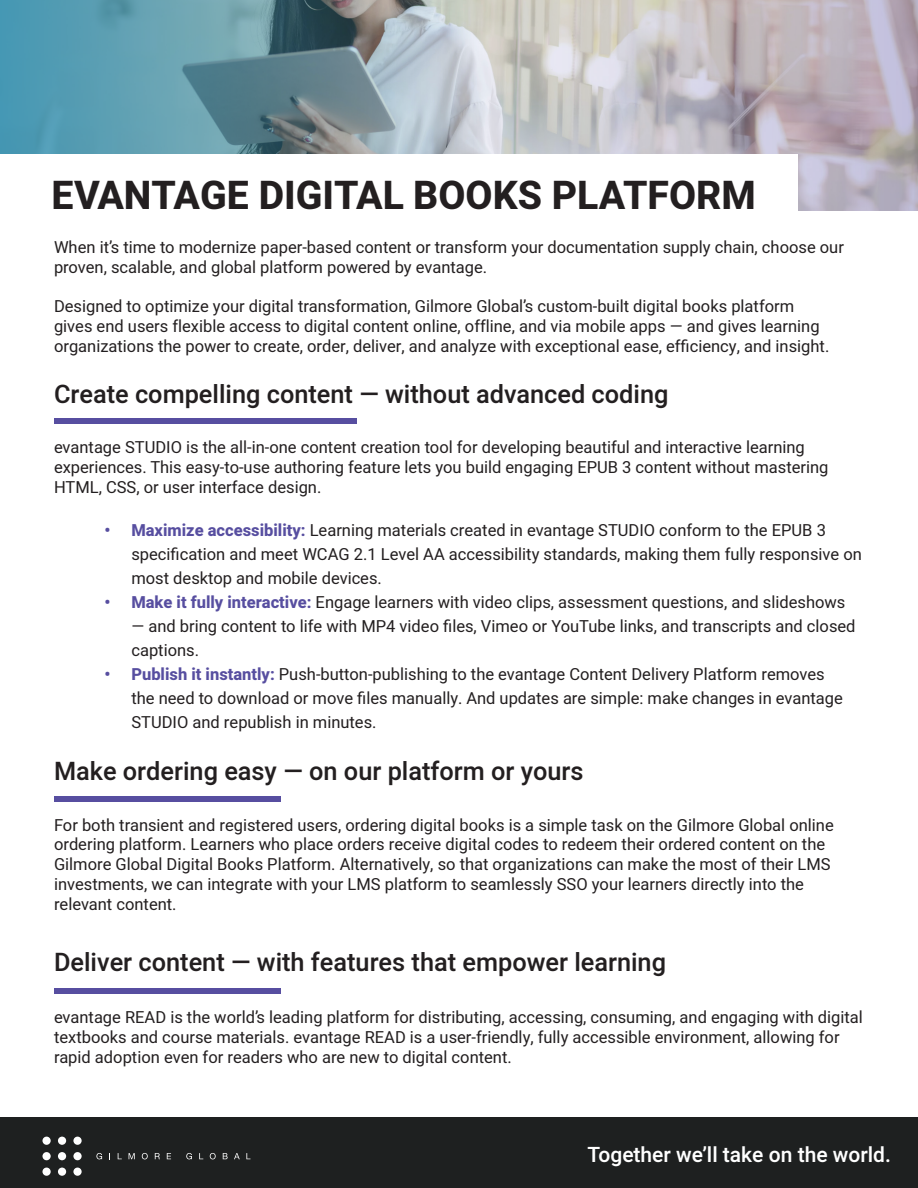
<style>
.page{position:relative;width:918px;height:1188px;background:#fff}
.page>*{position:absolute;margin:0;border:0;box-sizing:border-box;transform-origin:0 0}
.t1{font:800 39.3px "Heebo";color:#231f20}
.t2{font:500 25.35px "Heebo";color:#231f20}
.t3{font:500 21px "Heebo";color:#fff}
.t4{font:16.5px/19.8px "Heebo";color:#231f20}
.s1{font-weight:800;color:#574ea0}
</style>
<div class="page">
<svg style="left:0;top:0;width:351px;height:154px"></svg>
<svg style="left:351px;top:0;width:567px;height:211px"></svg>
<div style="left:0;top:1118px;width:918px;height:70px;background:#1e2020"></div>
<div style="left:42px;top:1168px;width:9px;height:8px;background:#fff;border-radius:50%"></div>
<div style="left:58px;top:1168px;width:8px;height:8px;background:#fff;border-radius:50%"></div>
<div style="left:73px;top:1168px;width:9px;height:8px;background:#fff;border-radius:50%"></div>
<div style="left:42px;top:1152px;width:9px;height:8px;background:#fff;border-radius:50%"></div>
<div style="left:58px;top:1152px;width:8px;height:8px;background:#fff;border-radius:50%"></div>
<div style="left:73px;top:1152px;width:9px;height:8px;background:#fff;border-radius:50%"></div>
<div style="left:42px;top:1137px;width:9px;height:8px;background:#fff;border-radius:50%"></div>
<div style="left:58px;top:1137px;width:8px;height:8px;background:#fff;border-radius:50%"></div>
<div style="left:73px;top:1137px;width:9px;height:8px;background:#fff;border-radius:50%"></div>
<svg style="left:96px;top:1153px;width:6px;height:6px"></svg>
<svg style="left:129px;top:1153px;width:6px;height:6px"></svg>
<svg style="left:142px;top:1153px;width:6px;height:6px"></svg>
<svg style="left:155px;top:1153px;width:5px;height:6px"></svg>
<svg style="left:167px;top:1153px;width:4px;height:6px"></svg>
<svg style="left:186px;top:1153px;width:6px;height:6px"></svg>
<svg style="left:210px;top:1153px;width:6px;height:6px"></svg>
<svg style="left:223px;top:1153px;width:5px;height:6px"></svg>
<svg style="left:234px;top:1153px;width:6px;height:6px"></svg>
<svg style="left:246px;top:1153px;width:4px;height:6px"></svg>
<div style="left:54px;top:418px;width:302px;height:6px;background:#574ea0"></div>
<div style="left:54px;top:796px;width:227px;height:5px;background:#574ea0"></div>
<div style="left:54px;top:988px;width:227px;height:6px;background:#574ea0"></div>
<div style="left:0;top:154px;width:797px;height:83px;background:#fff"></div>
<p class="t1" style="left:51px;top:167px;width:706px">EVANTAGE DIGITAL BOOKS PLATFORM</p>
<p class="t4" style="left:54px;top:237px;width:792px">When it’s time to modernize paper-based content or transform your documentation supply chain, choose our proven, scalable, and global platform powered by evantage.</p>
<p class="t4" style="left:54px;top:297px;width:777px">Designed to optimize your digital transformation, Gilmore Global’s custom-built digital books platform gives end users flexible access to digital content online, offline, and via mobile apps — and gives learning organizations the power to create, order, deliver, and analyze with exceptional ease, efficiency, and insight.</p>
<p class="t2" style="left:54px;top:376px;width:616px">Create compelling content — without advanced coding</p>
<p class="t4" style="left:54px;top:438px;width:776px">evantage STUDIO is the all-in-one content creation tool for developing beautiful and interactive learning experiences. This easy-to-use authoring feature lets you build engaging EPUB 3 content without mastering<br>HTML, CSS, or user interface design.</p>
<p class="t4" style="left:131px;top:518px;width:732px;line-height:24px;text-indent:-27px"><span class="s1">• Maximize accessibility:</span> Learning materials created in evantage STUDIO conform to the EPUB 3 specification and meet WCAG 2.1 Level AA accessibility standards, making them fully responsive on most desktop and mobile devices.</p>
<p class="t4" style="left:104px;top:592px;width:743px"><span class="s1">• Make it fully interactive:</span> Engage learners with video clips, assessment questions, and slideshows</p>
<p class="t4" style="left:131px;top:614px;width:726px;line-height:24px">— and bring content to life with MP4 video files, Vimeo or YouTube links, and transcripts and closed captions.</p>
<p class="t4" style="left:131px;top:662px;width:713px;line-height:24px;text-indent:-27px"><span class="s1">• Publish it instantly:</span> Push-button-publishing to the evantage Content Delivery Platform removes the need to download or move files manually. And updates are simple: make changes in evantage<br>STUDIO and republish in minutes.</p>
<p class="t2" style="left:54px;top:754px;width:531px">Make ordering easy — on our platform or yours</p>
<p class="t4" style="left:54px;top:815px;width:781px">For both transient and registered users, ordering digital books is a simple task on the Gilmore Global online ordering platform. Learners who place orders receive digital codes to redeem their ordered content on the Gilmore Global Digital Books Platform. Alternatively, so that organizations can make the most of their LMS investments, we can integrate with your LMS platform to seamlessly SSO your learners directly into the relevant content.</p>
<p class="t2" style="left:54px;top:944px;width:614px">Deliver content — with features that empower learning</p>
<p class="t4" style="left:54px;top:1007px;width:810px">evantage READ is the world’s leading platform for distributing, accessing, consuming, and engaging with digital textbooks and course materials. evantage READ is a user-friendly, fully accessible environment, allowing for rapid adoption even for readers who are new to digital content.</p>
<p class="t3" style="left:587px;top:1140px;width:305px">Together we’ll take on the world.</p>
</div>
